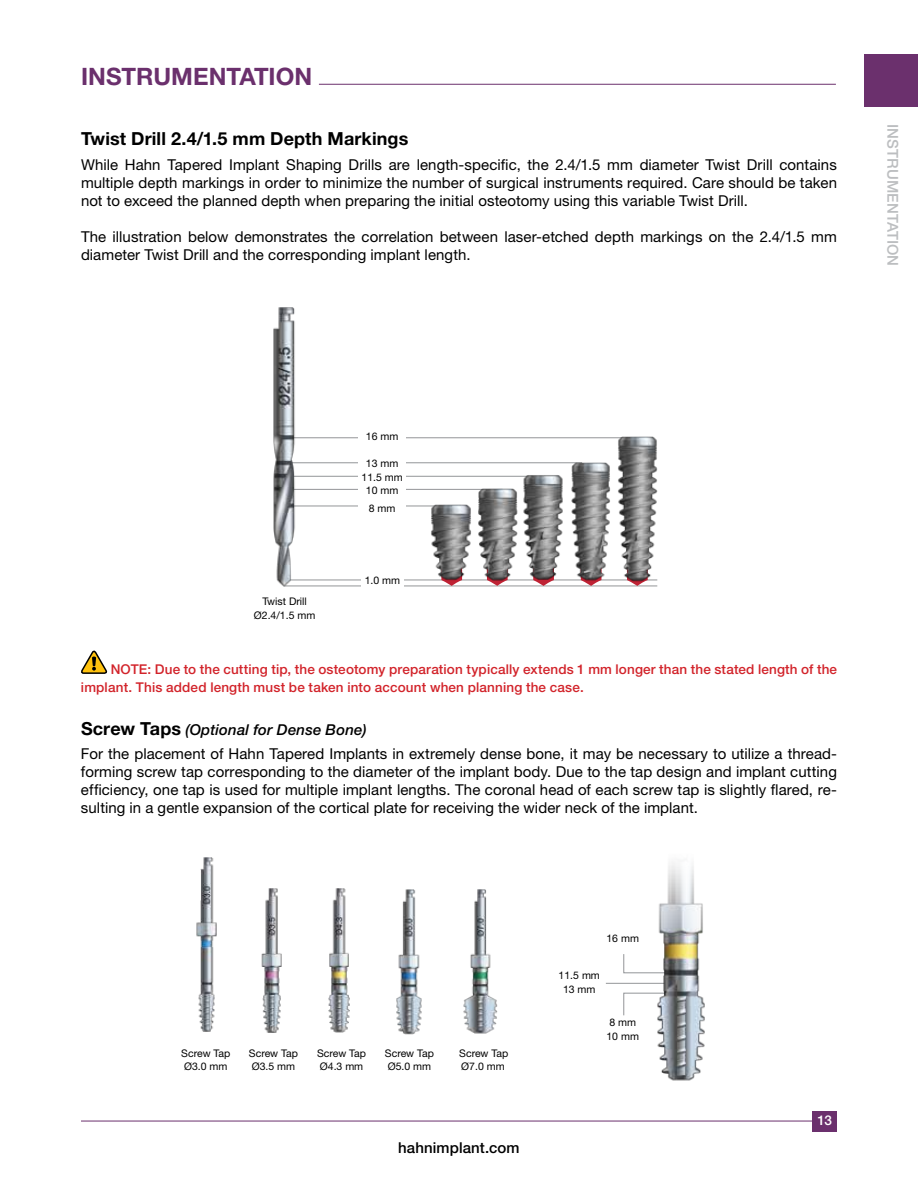
<style>
.page{position:relative;width:918px;height:1188px;background:#fff}
.page>*{position:absolute;margin:0;border:0;box-sizing:border-box;transform-origin:0 0}
.t1{font:700 24px "Helvetica Neue LT Std";color:#6b306d}
.t2{font:700 18px "Helvetica Neue LT Std";letter-spacing:.005em;color:#000}
.t3{font:15px/18px "Helvetica Neue LT Std";letter-spacing:.005em;color:#000;text-align:justify}
.t4{font:500 15px "Helvetica Neue LT Std";letter-spacing:.005em;color:#000}
.t5{font:500 15px "Helvetica Neue LT Std";letter-spacing:.005em;color:#bcbec0}
.t6{font:500 13.5px/18px "Helvetica Neue LT Std";letter-spacing:.01em;color:#d2232a}
.t7{font:500 13.5px "Helvetica Neue LT Std";color:#fff}
.t8{font:10.5px/13.5px "Helvetica Neue LT Std";color:#000}
.s1{font-weight:700;font-size:18px}
.s2{font-weight:500;font-style:italic}
</style>
<div class="page">
<hr style="left:81px;top:1121px;width:744px;height:1px;background:#6b306d">
<div style="left:813px;top:1111px;width:24px;height:20px;background:#6b306d"></div>
<svg style="left:81px;top:650px;width:27px;height:24px"></svg>
<div style="left:865px;top:54px;width:53px;height:53px;background:#6b306d"></div>
<img style="left:463px;top:889px;width:35px;height:145px">
<img style="left:396px;top:889px;width:26px;height:146px">
<img style="left:328px;top:888px;width:22px;height:145px">
<img style="left:196px;top:857px;width:21px;height:175px">
<img style="left:261px;top:888px;width:21px;height:145px">
<svg style="left:623px;top:992px;width:30px;height:24px"></svg>
<svg style="left:623px;top:954px;width:30px;height:20px"></svg>
<hr style="left:606px;top:983px;width:78px;height:1px;background:#939598">
<img style="left:653px;top:862px;width:52px;height:219px">
<hr style="left:319px;top:84px;width:517px;height:1px;background:#6b306d">
<hr style="left:292px;top:506px;width:150px;height:1px;background:#939598">
<hr style="left:292px;top:476px;width:240px;height:1px;background:#939598">
<hr style="left:292px;top:489px;width:211px;height:1px;background:#939598">
<hr style="left:288px;top:462px;width:294px;height:1px;background:#939598">
<hr style="left:284px;top:437px;width:346px;height:1px;background:#939598">
<hr style="left:284px;top:580px;width:373px;height:1px;background:#939598">
<hr style="left:284px;top:586px;width:373px;height:1px;background:#939598">
<div style="left:359px;top:433px;width:47px;height:97px;background:#fff"></div>
<div style="left:361px;top:577px;width:43px;height:14px;background:#fff"></div>
<svg style="left:441px;top:583px;width:21px;height:3px"></svg>
<img style="left:427px;top:505px;width:48px;height:78px">
<svg style="left:533px;top:583px;width:21px;height:3px"></svg>
<img style="left:519px;top:475px;width:48px;height:108px">
<svg style="left:487px;top:583px;width:21px;height:3px"></svg>
<img style="left:477px;top:488px;width:45px;height:95px">
<svg style="left:581px;top:583px;width:21px;height:3px"></svg>
<img style="left:567px;top:462px;width:46px;height:121px">
<svg style="left:627px;top:583px;width:21px;height:3px"></svg>
<img style="left:613px;top:436px;width:45px;height:147px">
<img style="left:273px;top:307px;width:31px;height:280px">
<h1 class="t1" style="left:81px;top:61px;width:233px">INSTRUMENTATION</h1>
<p class="t2" style="left:81px;top:128px;width:329px">Twist Drill 2.4/1.5 mm Depth Markings</p>
<p class="t3" style="left:81px;top:155px;width:758px">While Hahn Tapered Implant Shaping Drills are length-specific, the 2.4/1.5 mm diameter Twist Drill contains multiple depth markings in order to minimize the number of surgical instruments required. Care should be taken not to exceed the planned depth when preparing the initial osteotomy using this variable Twist Drill.</p>
<p class="t3" style="left:81px;top:227px;width:757px">The illustration below demonstrates the correlation between laser-etched depth markings on the 2.4/1.5 mm diameter Twist Drill and the corresponding implant length.</p>
<p class="t5" style="left:902px;top:124px;width:144px;rotate:90deg">INSTRUMENTATION</p>
<p class="t8" style="left:366px;top:429px;width:34px">16 mm</p>
<p class="t8" style="left:362px;top:456px;width:43px;text-align:center">13 mm<br>11.5 mm<br>10 mm</p>
<p class="t8" style="left:369px;top:501px;width:28px">8 mm</p>
<p class="t8" style="left:254px;top:595px;width:63px;text-align:center">Twist Drill<br>Ø2.4/1.5 mm</p>
<p class="t8" style="left:365px;top:574px;width:37px">1.0 mm</p>
<p class="t6" style="left:81px;top:660px;width:758px;text-indent:30px">NOTE: Due to the cutting tip, the osteotomy preparation typically extends 1 mm longer than the stated length of the implant. This added length must be taken into account when planning the case.</p>
<p class="t3" style="left:81px;top:717px;width:758px;line-height:24.8px"><span class="s1">Screw Taps</span> <span class="s2">(Optional for Dense Bone)<br></span>For the placement of Hahn Tapered Implants in extremely dense bone, it may be necessary to utilize a thread-</p>
<p class="t3" style="left:81px;top:763px;width:757px">forming screw tap corresponding to the diameter of the implant body. Due to the tap design and implant cutting efficiency, one tap is used for multiple implant lengths. The coronal head of each screw tap is slightly flared, re&shy;sulting in a gentle expansion of the cortical plate for receiving the wider neck of the implant.</p>
<p class="t8" style="left:181px;top:1046px;width:50px">Screw Tap<br>Ø3.0 mm</p>
<p class="t8" style="left:249px;top:1046px;width:50px">Screw Tap<br>Ø3.5 mm</p>
<p class="t8" style="left:317px;top:1046px;width:50px">Screw Tap<br>Ø4.3 mm</p>
<p class="t8" style="left:385px;top:1046px;width:50px">Screw Tap<br>Ø5.0 mm</p>
<p class="t8" style="left:459px;top:1046px;width:50px">Screw Tap<br>Ø7.0 mm</p>
<p class="t4" style="left:398px;top:1139px;width:123px">hahnimplant.com</p>
<p class="t8" style="left:606px;top:931px;width:34px">16 mm</p>
<p class="t8" style="left:559px;top:968px;width:43px;text-align:center">11.5 mm<br>13 mm</p>
<p class="t8" style="left:606px;top:1015px;width:34px">8 mm<br>10 mm</p>
<p class="t7" style="left:818px;top:1112px;width:16px">13</p>
</div>
